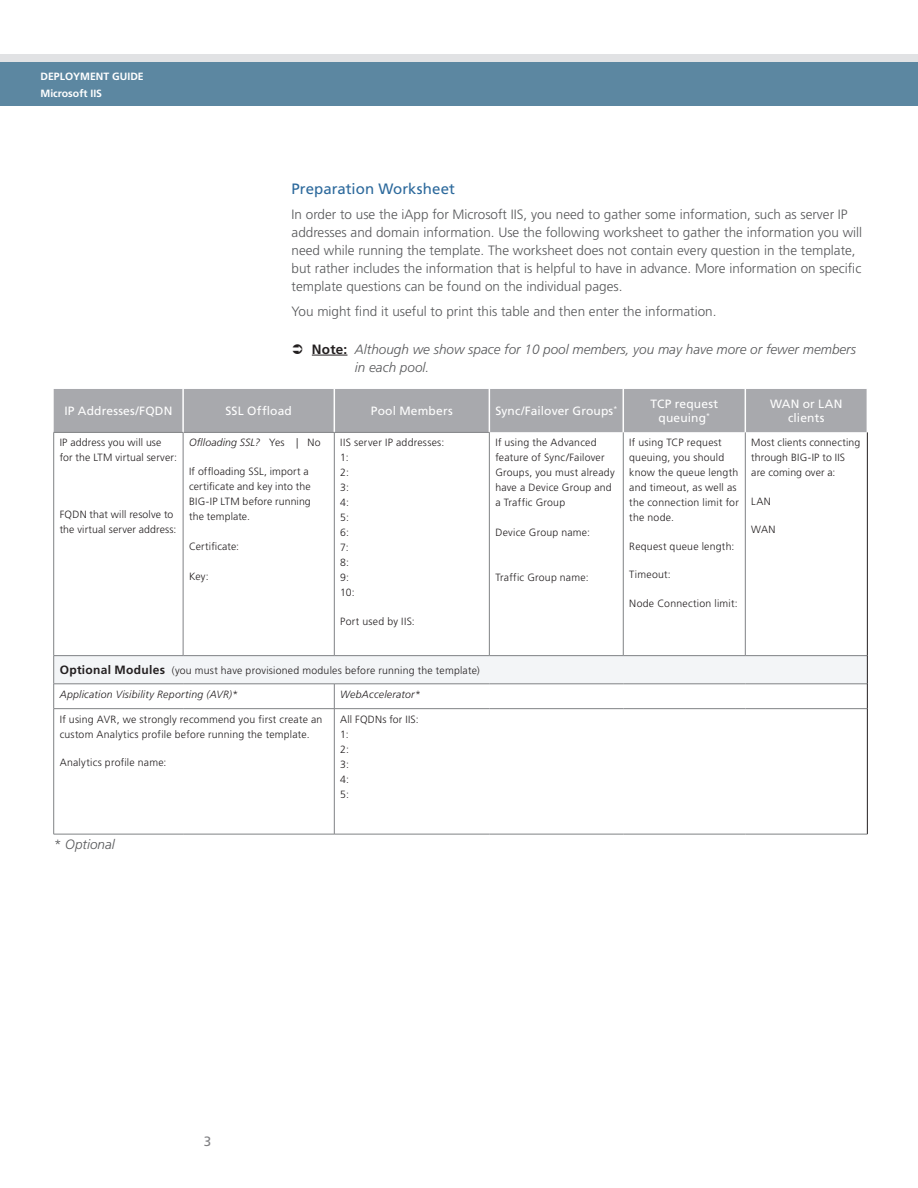
<style>
.page{position:relative;width:918px;height:1188px;background:#fff}
.page>*{position:absolute;margin:0;border:0;box-sizing:border-box;transform-origin:0 0}
.DG--Heading-2{font:15px "Frutiger LT Std";letter-spacing:.005em;color:#2c699c}
.DG--body{font:300 13.5px/18px "Frutiger LT Std";color:#57585a}
.DG--Note{font:italic 300 13.5px/18px "Frutiger LT Std";color:#57585a}
.DG--body-2nd_paragra{font:300 13.5px "Frutiger LT Std";color:#57585a}
.DG--body-2nd_paragra-2{font:italic 300 13.5px "Frutiger LT Std";color:#57585a}
.AG_page_number{font:13.5px "Frutiger LT Std";color:#808083}
.DG--Table_header{font:12px/13.5px "Frutiger LT Std";letter-spacing:.015em;color:#fff;text-align:center}
.FAQ-Table_text{font:300 10.5px/15px "Frutiger LT Std";letter-spacing:.02em;color:#231f20}
.FAQ-Table_text-2{font:italic 300 10.5px "Frutiger LT Std";letter-spacing:.02em;color:#231f20}
.t1{font:700 10.5px/16.5px "Frutiger LT Std";color:#fff}
.s1{font-weight:700;font-style:normal;color:#231f20}
.s2{font-style:normal}
.s3{font-weight:700;font-size:12px}
</style>
<div class="page">
<div style="left:0;top:56px;width:918px;height:50px;background:#5c87a1"></div>
<div style="left:0;top:54px;width:918px;height:7px;background:#e1e2e4"></div>
<hr style="left:312px;top:355px;width:35px;height:1px;background:#231f20">
<div style="left:54px;top:389px;width:813px;height:43px;background:#a8a9ad"></div>
<svg style="left:183px;top:432px;width:684px;height:402px"></svg>
<div style="left:54px;top:656px;width:813px;height:28px;background:#f3f5f7"></div>
<hr style="left:182px;top:389px;width:2px;height:43px;background:#fff">
<hr style="left:334px;top:389px;width:1px;height:43px;background:#fff">
<hr style="left:489px;top:389px;width:1px;height:43px;background:#fff">
<hr style="left:623px;top:389px;width:1px;height:43px;background:#fff">
<hr style="left:745px;top:389px;width:1px;height:43px;background:#fff">
<hr style="left:623px;top:432px;width:1px;height:223px;background:#808285">
<hr style="left:745px;top:432px;width:1px;height:223px;background:#808285">
<hr style="left:867px;top:432px;width:1px;height:224px;background:#231f20">
<hr style="left:54px;top:655px;width:129px;height:1px;background:#808285">
<hr style="left:183px;top:655px;width:151px;height:1px;background:#808285">
<hr style="left:489px;top:655px;width:134px;height:1px;background:#808285">
<hr style="left:623px;top:655px;width:122px;height:1px;background:#808285">
<hr style="left:745px;top:655px;width:122px;height:1px;background:#808285">
<hr style="left:53px;top:433px;width:1px;height:222px;background:#808285">
<hr style="left:183px;top:433px;width:1px;height:222px;background:#808285">
<hr style="left:54px;top:684px;width:129px;height:1px;background:#808285">
<svg style="left:53px;top:656px;width:1px;height:52px"></svg>
<hr style="left:183px;top:684px;width:151px;height:1px;background:#808285">
<hr style="left:54px;top:708px;width:129px;height:1px;background:#808285">
<hr style="left:53px;top:709px;width:1px;height:125px;background:#808285">
<hr style="left:183px;top:708px;width:151px;height:1px;background:#808285">
<hr style="left:54px;top:834px;width:129px;height:1px;background:#808285">
<hr style="left:183px;top:834px;width:151px;height:1px;background:#808285">
<hr style="left:54px;top:432px;width:129px;height:1px;background:#808285">
<hr style="left:184px;top:432px;width:150px;height:1px;background:#808285">
<hr style="left:334px;top:432px;width:156px;height:1px;background:#808285">
<hr style="left:334px;top:433px;width:1px;height:222px;background:#808285">
<hr style="left:489px;top:433px;width:1px;height:222px;background:#808285">
<hr style="left:334px;top:655px;width:155px;height:1px;background:#808285">
<hr style="left:334px;top:684px;width:155px;height:1px;background:#808285">
<svg style="left:334px;top:684px;width:1px;height:24px"></svg>
<hr style="left:489px;top:684px;width:134px;height:1px;background:#808285">
<hr style="left:623px;top:684px;width:122px;height:1px;background:#808285">
<hr style="left:745px;top:684px;width:122px;height:1px;background:#808285">
<svg style="left:867px;top:656px;width:1px;height:53px"></svg>
<hr style="left:334px;top:708px;width:155px;height:1px;background:#808285">
<hr style="left:334px;top:709px;width:1px;height:125px;background:#808285">
<hr style="left:489px;top:708px;width:134px;height:1px;background:#808285">
<hr style="left:623px;top:708px;width:122px;height:1px;background:#808285">
<hr style="left:745px;top:708px;width:122px;height:1px;background:#808285">
<hr style="left:334px;top:834px;width:155px;height:1px;background:#808285">
<hr style="left:489px;top:834px;width:134px;height:1px;background:#808285">
<hr style="left:623px;top:834px;width:122px;height:1px;background:#808285">
<hr style="left:745px;top:834px;width:123px;height:1px;background:#808285">
<hr style="left:867px;top:709px;width:1px;height:125px;background:#231f20">
<p class="t1" style="left:40px;top:68px;width:105px">DEPLOYMENT GUIDE<br>Microsoft IIS</p>
<p class="DG--Heading-2" style="left:292px;top:180px;width:165px">Preparation Worksheet</p>
<p class="DG--body" style="left:292px;top:206px;width:572px">In order to use the iApp for Microsoft IIS, you need to gather some information, such as server IP addresses and domain information. Use the following worksheet to gather the information you will need while running the template. The worksheet does not contain every question in the template, but rather includes the information that is helpful to have in advance. More information on specific template questions can be found on the individual pages.</p>
<p class="DG--body-2nd_paragra" style="left:292px;top:303px;width:426px">You might find it useful to print this table and then enter the information.</p>
<p class="DG--Note" style="left:355px;top:340px;width:503px;text-indent:-43px"><span class="s1">Note:</span> Although we show space for 10 pool members, you may have more or fewer members in each pool.</p>
<p class="DG--Table_header" style="left:64px;top:404px;width:110px">IP Addresses/FQDN</p>
<p class="DG--Table_header" style="left:226px;top:404px;width:68px">SSL Offload</p>
<p class="DG--Table_header" style="left:371px;top:404px;width:83px">Pool Members</p>
<p class="DG--Table_header" style="left:495px;top:404px;width:123px">Sync/Failover Groups<sup>*</sup></p>
<p class="DG--Table_header" style="left:651px;top:398px;width:69px">TCP request queuing<sup>*</sup></p>
<p class="DG--Table_header" style="left:770px;top:398px;width:74px">WAN or LAN clients</p>
<p class="FAQ-Table_text" style="left:60px;top:435px;width:119px">IP address you will use for the LTM virtual server:</p>
<p class="FAQ-Table_text-2" style="left:189px;top:437px;width:133px">Oflloading SSL? <span class="s2">Yes | No</span></p>
<p class="FAQ-Table_text" style="left:189px;top:464px;width:123px">If offloading SSL, import a certificate and key into the<br>BIG-IP LTM before running the template.</p>
<p class="FAQ-Table_text" style="left:189px;top:539px;width:52px">Certificate:</p>
<p class="FAQ-Table_text" style="left:189px;top:569px;width:21px">Key:</p>
<p class="FAQ-Table_text" style="left:495px;top:435px;width:121px">If using the Advanced feature of Sync/Failover<br>Groups, you must already have a Device Group and a Traffic Group</p>
<p class="FAQ-Table_text" style="left:495px;top:525px;width:96px">Device Group name:</p>
<p class="FAQ-Table_text" style="left:495px;top:570px;width:95px">Traffic Group name:</p>
<p class="FAQ-Table_text" style="left:629px;top:435px;width:111px">If using TCP request queuing, you should know the queue length and timeout, as well as the connection limit for the node.</p>
<p class="FAQ-Table_text" style="left:629px;top:539px;width:107px">Request queue length:</p>
<p class="FAQ-Table_text" style="left:629px;top:567px;width:43px">Timeout:</p>
<p class="FAQ-Table_text" style="left:629px;top:596px;width:110px">Node Connection limit:</p>
<p class="FAQ-Table_text" style="left:340px;top:435px;width:106px">IIS server IP addresses:<br>1:<br>2:<br>3:<br>4:<br>5:<br>6:<br>7:<br>8:<br>9:<br>10:</p>
<p class="FAQ-Table_text" style="left:340px;top:614px;width:76px">Port used by IIS:</p>
<p class="FAQ-Table_text" style="left:751px;top:435px;width:110px">Most clients connecting through BIG-IP to IIS are coming over a:</p>
<p class="FAQ-Table_text" style="left:751px;top:494px;width:21px">LAN</p>
<p class="FAQ-Table_text" style="left:751px;top:522px;width:26px">WAN</p>
<p class="FAQ-Table_text" style="left:60px;top:507px;width:118px">FQDN that will resolve to the virtual server address:</p>
<p class="FAQ-Table_text" style="left:60px;top:663px;width:422px"><span class="s3">Optional Modules</span> (you must have provisioned modules before running the template)</p>
<p class="FAQ-Table_text-2" style="left:60px;top:688px;width:180px">Application Visibility Reporting (AVR)*</p>
<p class="FAQ-Table_text-2" style="left:340px;top:688px;width:82px">WebAccelerator*</p>
<p class="FAQ-Table_text" style="left:60px;top:712px;width:264px">If using AVR, we strongly recommend you first create an custom Analytics profile before running the template.</p>
<p class="FAQ-Table_text" style="left:60px;top:755px;width:108px">Analytics profile name:</p>
<p class="FAQ-Table_text" style="left:340px;top:712px;width:80px">All FQDNs for IIS:<br>1:<br>2:<br>3:<br>4:<br>5:</p>
<p class="DG--body-2nd_paragra-2" style="left:54px;top:836px;width:62px"><span class="s2">*</span> Optional</p>
<p class="AG_page_number" style="left:204px;top:1133px;width:9px">3</p>
</div>
